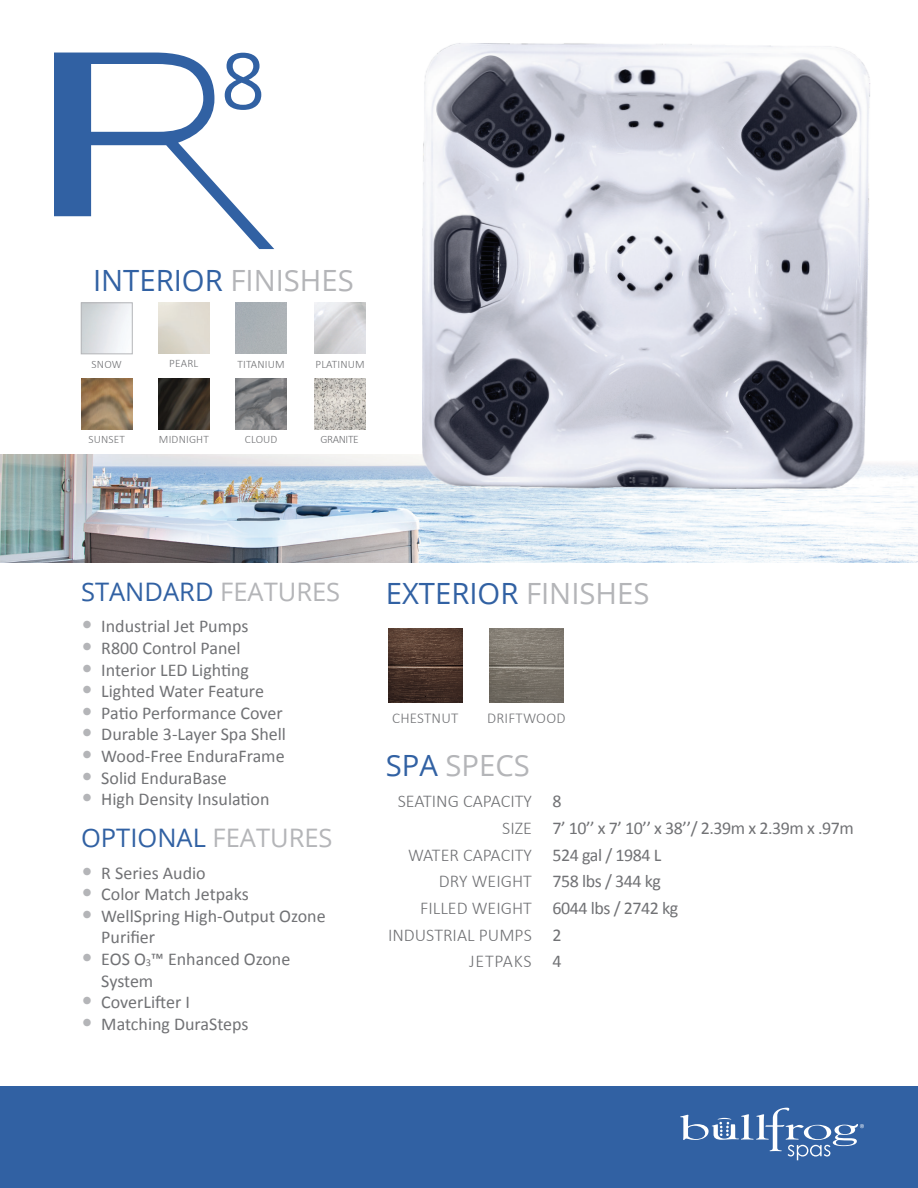
<style>
.page{position:relative;width:918px;height:1188px;background:#fff}
.page>*{position:absolute;margin:0;border:0;box-sizing:border-box;transform-origin:0 0}
.t1{font:78px "Open Sans";color:#3161a3}
.t2{font:29.25px "Open Sans";color:#3161a3}
.t3{font:29.25px "Open Sans";color:#b4b5b8}
.t4{font:25.5px "Open Sans";color:#3161a3}
.t5{font:18px/21.6px "Calibri";color:#717275}
.t6{font:18px/26.7px "Calibri";letter-spacing:-.025em;color:#717275}
.t7{font:300 18px/26.7px "Calibri";color:#717275;text-align:right}
.t8{font:300 15px "Calibri";letter-spacing:.015em;color:#717275}
.t9{font:300 11.4px "Calibri";letter-spacing:.015em;color:#717275}
.t10{font:300 11.4px "Calibri";letter-spacing:-.035em;color:#717275}
.s1{color:#b4b5b8}
.s2{font-size:24px;color:#b4b5b8}
.s3{color:#3161a3}
</style>
<div class="page">
<img style="left:0;top:454px;width:918px;height:108px">
<div style="left:0;top:1086px;width:918px;height:102px;background:#3161a3"></div>
<svg style="left:680px;top:1108px;width:184px;height:52px"></svg>
<img style="left:423px;top:43px;width:455px;height:471px">
<svg style="left:54px;top:53px;width:220px;height:196px"></svg>
<img style="left:314px;top:378px;width:51px;height:51px">
<div style="left:81px;top:303px;width:51px;height:51px;border:1px solid #b4b5b8"></div>
<img style="left:236px;top:378px;width:51px;height:51px">
<img style="left:158px;top:378px;width:51px;height:51px">
<img style="left:81px;top:378px;width:51px;height:51px">
<img style="left:388px;top:629px;width:74px;height:74px">
<img style="left:489px;top:629px;width:74px;height:74px">
<h1 class="t1" style="left:221px;top:27px;width:46px">8</h1>
<h2 class="t2" style="left:93px;top:260px;width:262px">INTERIOR <span class="s1">FINISHES</span></h2>
<p class="t9" style="left:92px;top:357px;width:32px">SNOW</p>
<p class="t9" style="left:169px;top:357px;width:31px">PEARL</p>
<p class="t9" style="left:238px;top:357px;width:49px">TITANIUM</p>
<p class="t9" style="left:315px;top:357px;width:51px">PLATINUM</p>
<p class="t9" style="left:88px;top:432px;width:38px">SUNSET</p>
<p class="t9" style="left:159px;top:432px;width:51px">MIDNIGHT</p>
<p class="t9" style="left:245px;top:432px;width:34px">CLOUD</p>
<p class="t10" style="left:321px;top:432px;width:40px">GRANITE</p>
<h3 class="t4" style="left:81px;top:574px;width:261px">STANDARD <span class="s1">FEATURES</span></h3>
<p class="t5" style="left:81px;top:616px;width:169px"><span class="s2">•</span> Industrial Jet Pumps</p>
<p class="t5" style="left:81px;top:637px;width:161px"><span class="s2">•</span> R800 Control Panel</p>
<p class="t5" style="left:81px;top:659px;width:170px"><span class="s2">•</span> Interior LED Lighting</p>
<p class="t5" style="left:81px;top:681px;width:184px"><span class="s2">•</span> Lighted Water Feature</p>
<p class="t5" style="left:81px;top:702px;width:203px"><span class="s2">•</span> Patio Performance Cover</p>
<p class="t5" style="left:81px;top:724px;width:206px"><span class="s2">•</span> Durable 3-Layer Spa Shell</p>
<p class="t5" style="left:81px;top:745px;width:205px"><span class="s2">•</span> Wood-Free EnduraFrame</p>
<p class="t5" style="left:81px;top:767px;width:147px"><span class="s2">•</span> Solid EnduraBase</p>
<p class="t5" style="left:81px;top:789px;width:190px"><span class="s2">•</span> High Density Insulation</p>
<h3 class="t4" style="left:81px;top:820px;width:253px">OPTIONAL <span class="s1">FEATURES</span></h3>
<p class="t5" style="left:81px;top:862px;width:126px"><span class="s2">•</span> R Series Audio</p>
<p class="t5" style="left:81px;top:883px;width:169px"><span class="s2">•</span> Color Match Jetpaks</p>
<p class="t5" style="left:101px;top:905px;width:226px;text-indent:-20px"><span class="s2">•</span> WellSpring High-Output Ozone<br>Purifier</p>
<p class="t5" style="left:101px;top:948px;width:191px;text-indent:-20px"><span class="s2">•</span> EOS O<sub>3</sub>™ Enhanced Ozone<br>System</p>
<p class="t5" style="left:81px;top:991px;width:110px"><span class="s2">•</span> CoverLifter I</p>
<p class="t5" style="left:81px;top:1013px;width:169px"><span class="s2">•</span> Matching DuraSteps</p>
<h2 class="t2" style="left:386px;top:573px;width:265px">EXTERIOR <span class="s1">FINISHES</span></h2>
<p class="t8" style="left:392px;top:708px;width:68px">CHESTNUT</p>
<p class="t8" style="left:487px;top:708px;width:80px">DRIFTWOOD</p>
<h2 class="t3" style="left:386px;top:745px;width:146px"><span class="s3">SPA</span> SPECS</h2>
<p class="t7" style="left:388px;top:787px;width:145px">SEATING CAPACITY<br>SIZE<br>WATER CAPACITY<br>DRY WEIGHT<br>FILLED WEIGHT<br>INDUSTRIAL PUMPS<br>JETPAKS</p>
<p class="t6" style="left:553px;top:788px;width:303px">8<br>7’ 10’’ x 7’ 10’’ x 38’’/ 2.39m x 2.39m x .97m<br>524 gal / 1984 L<br>758 lbs / 344 kg<br>6044 lbs / 2742 kg<br>2<br>4</p>
</div>
